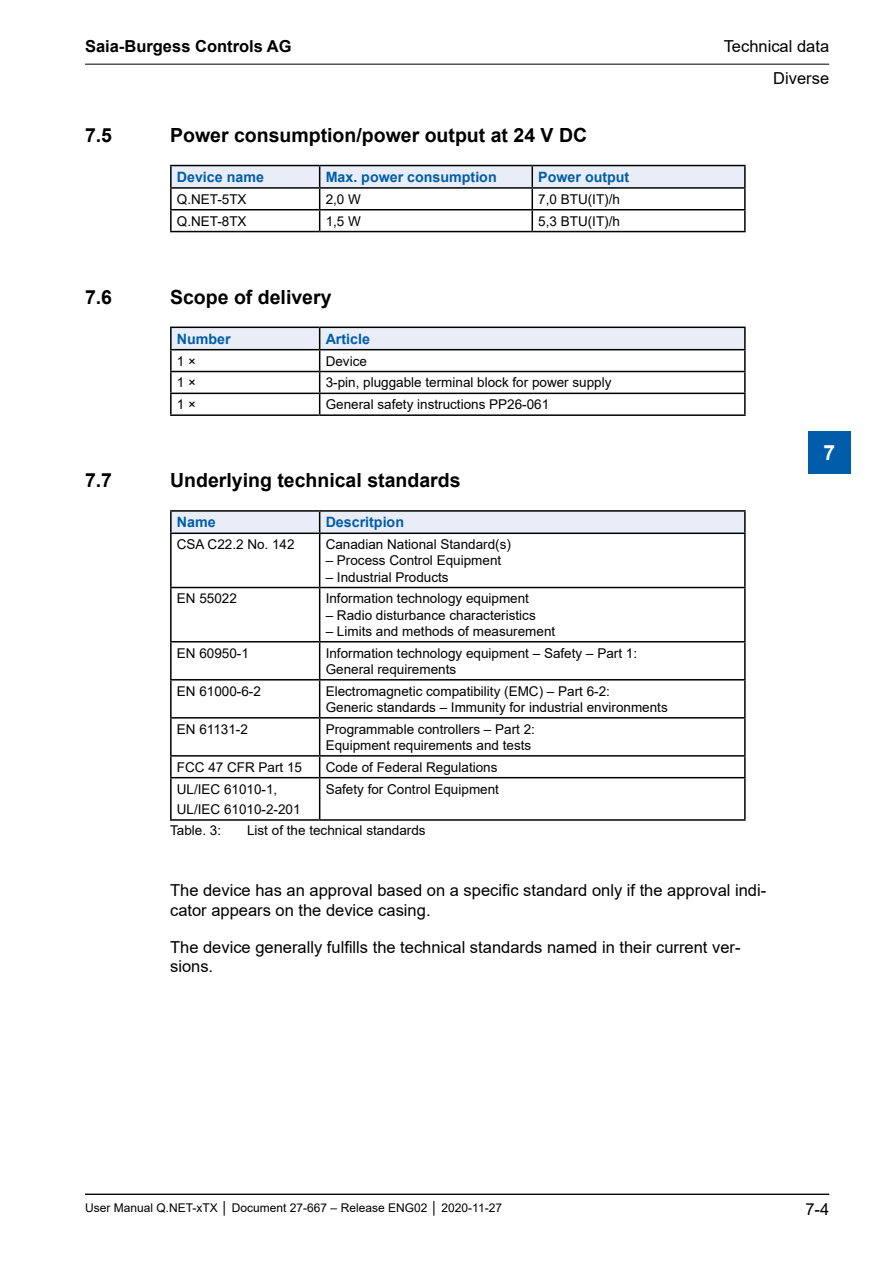
<style>
.page{position:relative;width:893px;height:1263px;background:#fff}
.page>*{position:absolute;margin:0;border:0;box-sizing:border-box;transform-origin:0 0}
.t1{font:700 21px "Arial";color:#fff}
.Ueberschrift_2{font:700 19.5px "Arial";color:#000}
.Fliesstext{font:16.5px/19.8px "Arial";color:#000}
.t2{font:700 16.5px "Arial";color:#000}
.t3{font:700 14.25px "Arial";color:#005da9}
.TextTabelle_9pt{font:13.5px/16.2px "Arial";color:#000}
.Fussnote_nach_Fliess{font:13.5px "Arial";color:#000}
.t4{font:12px "Arial";color:#000}
</style>
<div class="page">
<hr style="left:85px;top:64px;width:744px;height:1px;background:#000">
<hr style="left:85px;top:1194px;width:744px;height:1px;background:#000">
<div style="left:808px;top:432px;width:42px;height:42px;background:#005da9"></div>
<hr style="left:170px;top:165px;width:150px;height:1px;background:#000">
<hr style="left:170px;top:166px;width:2px;height:21px;background:#000">
<hr style="left:320px;top:165px;width:212px;height:1px;background:#000">
<hr style="left:532px;top:165px;width:214px;height:1px;background:#000">
<hr style="left:744px;top:166px;width:2px;height:21px;background:#000">
<hr style="left:170px;top:187px;width:150px;height:2px;background:#000">
<hr style="left:170px;top:189px;width:2px;height:20px;background:#000">
<hr style="left:532px;top:187px;width:214px;height:2px;background:#000">
<hr style="left:744px;top:189px;width:2px;height:20px;background:#000">
<hr style="left:170px;top:209px;width:150px;height:1px;background:#000">
<hr style="left:170px;top:210px;width:2px;height:21px;background:#000">
<svg style="left:171px;top:166px;width:574px;height:65px"></svg>
<hr style="left:532px;top:209px;width:214px;height:1px;background:#000">
<hr style="left:531px;top:210px;width:2px;height:21px;background:#000">
<hr style="left:744px;top:210px;width:2px;height:21px;background:#000">
<hr style="left:170px;top:231px;width:150px;height:1px;background:#000">
<hr style="left:320px;top:231px;width:212px;height:1px;background:#000">
<hr style="left:532px;top:231px;width:214px;height:1px;background:#000">
<hr style="left:170px;top:327px;width:150px;height:1px;background:#000">
<hr style="left:170px;top:328px;width:2px;height:21px;background:#000">
<hr style="left:320px;top:327px;width:426px;height:1px;background:#000">
<hr style="left:744px;top:328px;width:2px;height:21px;background:#000">
<hr style="left:170px;top:349px;width:150px;height:1px;background:#000">
<hr style="left:170px;top:350px;width:2px;height:21px;background:#000">
<hr style="left:320px;top:349px;width:426px;height:1px;background:#000">
<hr style="left:744px;top:350px;width:2px;height:21px;background:#000">
<hr style="left:170px;top:371px;width:150px;height:1px;background:#000">
<hr style="left:170px;top:372px;width:2px;height:21px;background:#000">
<hr style="left:320px;top:371px;width:426px;height:1px;background:#000">
<hr style="left:744px;top:372px;width:2px;height:21px;background:#000">
<hr style="left:170px;top:393px;width:150px;height:1px;background:#000">
<hr style="left:170px;top:394px;width:2px;height:20px;background:#000">
<hr style="left:320px;top:393px;width:426px;height:1px;background:#000">
<svg style="left:171px;top:327px;width:574px;height:87px"></svg>
<hr style="left:744px;top:394px;width:2px;height:20px;background:#000">
<hr style="left:170px;top:414px;width:150px;height:2px;background:#000">
<hr style="left:320px;top:414px;width:426px;height:2px;background:#000">
<svg style="left:172px;top:534px;width:572px;height:285px"></svg>
<hr style="left:170px;top:510px;width:150px;height:2px;background:#000">
<hr style="left:170px;top:512px;width:2px;height:20px;background:#000">
<hr style="left:320px;top:510px;width:426px;height:2px;background:#000">
<div style="left:171px;top:511px;width:574px;height:21px;background:#e9edf8"></div>
<hr style="left:744px;top:512px;width:2px;height:20px;background:#000">
<hr style="left:170px;top:532px;width:150px;height:2px;background:#000">
<hr style="left:170px;top:534px;width:2px;height:53px;background:#000">
<hr style="left:320px;top:532px;width:426px;height:2px;background:#000">
<hr style="left:319px;top:534px;width:1px;height:53px;background:#000">
<hr style="left:744px;top:534px;width:2px;height:53px;background:#000">
<hr style="left:170px;top:587px;width:150px;height:1px;background:#000">
<hr style="left:170px;top:588px;width:2px;height:53px;background:#000">
<hr style="left:320px;top:587px;width:426px;height:1px;background:#000">
<hr style="left:319px;top:588px;width:1px;height:53px;background:#000">
<hr style="left:744px;top:588px;width:2px;height:53px;background:#000">
<hr style="left:170px;top:641px;width:150px;height:1px;background:#000">
<hr style="left:170px;top:642px;width:2px;height:37px;background:#000">
<hr style="left:320px;top:641px;width:426px;height:1px;background:#000">
<hr style="left:319px;top:642px;width:1px;height:37px;background:#000">
<hr style="left:744px;top:642px;width:2px;height:37px;background:#000">
<hr style="left:170px;top:679px;width:150px;height:1px;background:#000">
<hr style="left:170px;top:680px;width:2px;height:37px;background:#000">
<hr style="left:320px;top:679px;width:426px;height:1px;background:#000">
<hr style="left:319px;top:680px;width:1px;height:37px;background:#000">
<hr style="left:744px;top:680px;width:2px;height:37px;background:#000">
<hr style="left:170px;top:717px;width:150px;height:1px;background:#000">
<hr style="left:170px;top:718px;width:2px;height:37px;background:#000">
<hr style="left:320px;top:717px;width:426px;height:1px;background:#000">
<hr style="left:319px;top:718px;width:1px;height:37px;background:#000">
<hr style="left:744px;top:718px;width:2px;height:37px;background:#000">
<hr style="left:170px;top:755px;width:150px;height:2px;background:#000">
<hr style="left:170px;top:757px;width:2px;height:20px;background:#000">
<hr style="left:320px;top:755px;width:426px;height:2px;background:#000">
<svg style="left:319px;top:757px;width:1px;height:20px"></svg>
<hr style="left:744px;top:757px;width:2px;height:20px;background:#000">
<hr style="left:170px;top:777px;width:150px;height:1px;background:#000">
<hr style="left:170px;top:778px;width:2px;height:41px;background:#000">
<hr style="left:320px;top:777px;width:426px;height:1px;background:#000">
<hr style="left:319px;top:778px;width:1px;height:41px;background:#000">
<hr style="left:744px;top:778px;width:2px;height:41px;background:#000">
<hr style="left:170px;top:819px;width:150px;height:2px;background:#000">
<hr style="left:320px;top:819px;width:426px;height:2px;background:#000">
<p class="t2" style="left:85px;top:35px;width:208px">Saia-Burgess Controls AG</p>
<p class="Ueberschrift_2" style="left:85px;top:121px;width:29px">7.5</p>
<p class="Ueberschrift_2" style="left:170px;top:121px;width:419px">Power consumption/power output at 24 V DC</p>
<p class="t3" style="left:177px;top:167px;width:89px">Device name</p>
<p class="t3" style="left:326px;top:167px;width:173px">Max. power consumption</p>
<p class="t3" style="left:538px;top:167px;width:93px">Power output</p>
<p class="TextTabelle_9pt" style="left:177px;top:191px;width:71px">Q.NET-5TX</p>
<p class="TextTabelle_9pt" style="left:326px;top:191px;width:37px">2,0 W</p>
<p class="TextTabelle_9pt" style="left:538px;top:191px;width:83px">7,0 BTU(IT)/h</p>
<p class="TextTabelle_9pt" style="left:177px;top:213px;width:71px">Q.NET-8TX</p>
<p class="TextTabelle_9pt" style="left:326px;top:213px;width:37px">1,5 W</p>
<p class="TextTabelle_9pt" style="left:538px;top:213px;width:83px">5,3 BTU(IT)/h</p>
<p class="Ueberschrift_2" style="left:85px;top:283px;width:29px">7.6</p>
<p class="Ueberschrift_2" style="left:170px;top:283px;width:163px">Scope of delivery</p>
<p class="t3" style="left:177px;top:329px;width:55px">Number</p>
<p class="t3" style="left:326px;top:329px;width:46px">Article</p>
<p class="TextTabelle_9pt" style="left:177px;top:353px;width:21px">1 ×</p>
<p class="TextTabelle_9pt" style="left:326px;top:353px;width:43px">Device</p>
<p class="TextTabelle_9pt" style="left:177px;top:374px;width:21px">1 ×</p>
<p class="TextTabelle_9pt" style="left:326px;top:374px;width:287px">3-pin, pluggable terminal block for power supply</p>
<p class="TextTabelle_9pt" style="left:177px;top:396px;width:21px">1 ×</p>
<p class="TextTabelle_9pt" style="left:326px;top:396px;width:225px">General safety instructions PP26-061</p>
<p class="Ueberschrift_2" style="left:85px;top:467px;width:29px">7.7</p>
<p class="Ueberschrift_2" style="left:170px;top:467px;width:292px">Underlying technical standards</p>
<p class="t3" style="left:177px;top:512px;width:40px">Name</p>
<p class="t3" style="left:326px;top:512px;width:80px">Descritpion</p>
<p class="TextTabelle_9pt" style="left:177px;top:536px;width:119px">CSA C22.2 No. 142</p>
<p class="TextTabelle_9pt" style="left:326px;top:536px;width:187px">Canadian National Standard(s)</p>
<p class="TextTabelle_9pt" style="left:326px;top:552px;width:177px">– Process Control Equipment</p>
<p class="TextTabelle_9pt" style="left:326px;top:569px;width:125px">– Industrial Products</p>
<p class="TextTabelle_9pt" style="left:177px;top:590px;width:62px">EN 55022</p>
<p class="TextTabelle_9pt" style="left:326px;top:590px;width:205px">Information technology equipment</p>
<p class="TextTabelle_9pt" style="left:326px;top:607px;width:212px">– Radio disturbance characteristics</p>
<p class="TextTabelle_9pt" style="left:326px;top:623px;width:231px">– Limits and methods of measurement</p>
<p class="TextTabelle_9pt" style="left:177px;top:645px;width:74px">EN 60950-1</p>
<p class="TextTabelle_9pt" style="left:326px;top:645px;width:313px">Information technology equipment – Safety – Part 1:<br>General requirements</p>
<p class="TextTabelle_9pt" style="left:177px;top:683px;width:86px">EN 61000-6-2</p>
<p class="TextTabelle_9pt" style="left:326px;top:683px;width:344px">Electromagnetic compatibility (EMC) – Part 6-2:<br>Generic standards – Immunity for industrial environments</p>
<p class="TextTabelle_9pt" style="left:177px;top:721px;width:73px">EN 61131-2</p>
<p class="TextTabelle_9pt" style="left:326px;top:721px;width:211px">Programmable controllers – Part 2:<br>Equipment requirements and tests</p>
<p class="TextTabelle_9pt" style="left:177px;top:759px;width:127px">FCC 47 CFR Part 15</p>
<p class="TextTabelle_9pt" style="left:326px;top:759px;width:173px">Code of Federal Regulations</p>
<p class="TextTabelle_9pt" style="left:177px;top:780px;width:102px">UL/IEC 61010-1,</p>
<p class="TextTabelle_9pt" style="left:177px;top:801px;width:125px">UL/IEC 61010-2-201</p>
<p class="TextTabelle_9pt" style="left:326px;top:780px;width:175px">Safety for Control Equipment</p>
<p class="Fussnote_nach_Fliess" style="left:170px;top:821px;width:53px">Table. 3:</p>
<p class="Fussnote_nach_Fliess" style="left:247px;top:821px;width:180px">List of the technical standards</p>
<p class="Fliesstext" style="left:724px;top:37px;width:107px">Technical data</p>
<p class="Fliesstext" style="left:773px;top:68px;width:57px">Diverse</p>
<h1 class="t1" style="left:823px;top:437px;width:13px">7</h1>
<p class="Fliesstext" style="left:170px;top:880px;width:598px">The device has an approval based on a specific standard only if the approval indi&shy;cator appears on the device casing.</p>
<p class="Fliesstext" style="left:170px;top:937px;width:572px">The device generally fulfills the technical standards named in their current ver&shy;sions.</p>
<p class="t4" style="left:85px;top:1200px;width:418px">User Manual Q.NET-xTX │ Document 27-667 – Release ENG02 │ 2020-11-27</p>
<p class="Fliesstext" style="left:805px;top:1200px;width:25px">7-4</p>
</div>
